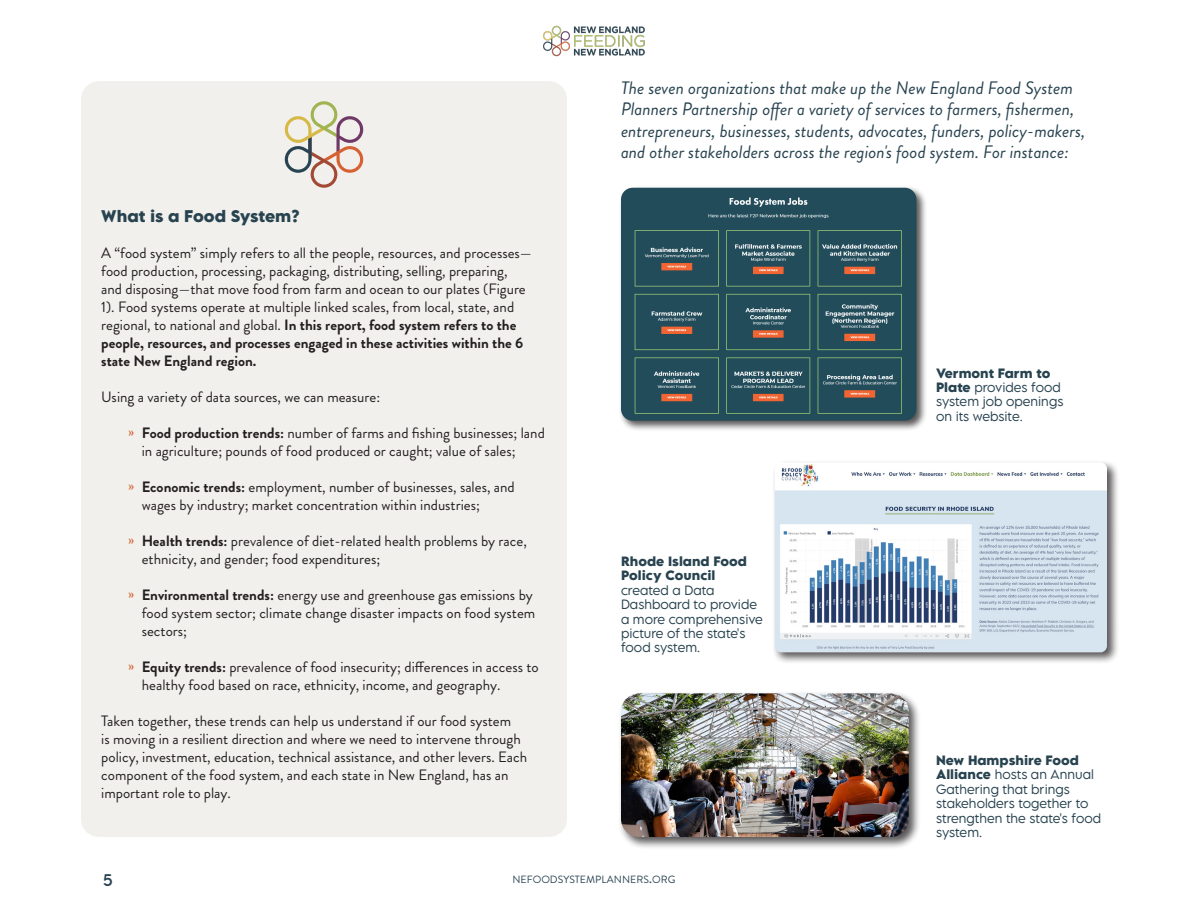
<style>
.page{position:relative;width:1188px;height:918px;background:#fff}
.page>*{position:absolute;margin:0;border:0;box-sizing:border-box;transform-origin:0 0}
.t1{font:italic 18px/21.6px "Brandon Grotesque";color:#284350}
.t2{font:15px/18px "Brandon Grotesque";color:#231f20}
.t3{font:700 15px "LEMONMILK Pro";color:#284350}
.t4{font:15px "LEMONMILK Pro";color:#284350}
.t5{font:300 12px/14.4px "LEMONMILK Pro";color:#284350}
.t6{font:10.5px "Brandon Grotesque";color:#284350}
.s1{font-weight:700}
.s2{color:#d46235}
.s3{font-size:15px}
</style>
<div class="page">
<img style="left:543px;top:26px;width:102px;height:31px">
<div style="left:81px;top:81px;width:486px;height:756px;background:#f1f0ec;border-radius:18px"></div>
<svg style="left:284px;top:101px;width:80px;height:87px"></svg>
<div style="left:619px;top:186px;width:308px;height:246px;background:#231f20;opacity:.75"></div>
<img style="left:621px;top:188px;width:295px;height:233px">
<div style="left:772px;top:459px;width:347px;height:206px;background:#231f20;opacity:.75"></div>
<img style="left:775px;top:462px;width:332px;height:190px">
<div style="left:618px;top:691px;width:303px;height:159px;background:#231f20;opacity:.75"></div>
<img style="left:621px;top:693px;width:288px;height:144px">
<p class="t3" style="left:101px;top:206px;width:200px">What is a Food System?</p>
<p class="t2" style="left:101px;top:244px;width:432px">A “food system” simply refers to all the people, resources, and processes— food production, processing, packaging, distributing, selling, preparing, and disposing—that move food from farm and ocean to our plates (Figure 1). Food systems operate at multiple linked scales, from local, state, and regional, to national and global. <span class="s1">In this report, food system refers to the people, resources, and processes engaged in these activities within the 6 state New England region.</span></p>
<p class="t2" style="left:101px;top:388px;width:280px">Using a variety of data sources, we can measure:</p>
<p class="t2" style="left:142px;top:424px;width:405px;text-indent:-14px"><span class="s2">»</span> <span class="s1">Food production trends:</span> number of farms and fishing businesses; land in agriculture; pounds of food produced or caught; value of sales;</p>
<p class="t2" style="left:142px;top:478px;width:375px;text-indent:-14px"><span class="s2">»</span> <span class="s1">Economic trends:</span> employment, number of businesses, sales, and wages by industry; market concentration within industries;</p>
<p class="t2" style="left:142px;top:532px;width:387px;text-indent:-14px"><span class="s2">»</span> <span class="s1">Health trends:</span> prevalence of diet-related health problems by race, ethnicity, and gender; food expenditures;</p>
<p class="t2" style="left:142px;top:586px;width:395px;text-indent:-14px"><span class="s2">»</span> <span class="s1">Environmental trends:</span> energy use and greenhouse gas emissions by food system sector; climate change disaster impacts on food system sectors;</p>
<p class="t2" style="left:142px;top:658px;width:398px;text-indent:-14px"><span class="s2">»</span> <span class="s1">Equity trends:</span> prevalence of food insecurity; differences in access to healthy food based on race, ethnicity, income, and geography.</p>
<p class="t2" style="left:101px;top:712px;width:427px">Taken together, these trends can help us understand if our food system<br>is moving in a resilient direction and where we need to intervene through policy, investment, education, technical assistance, and other levers. Each component of the food system, and each state in New England, has an important role to play.</p>
<p class="t1" style="left:621px;top:77px;width:466px">The seven organizations that make up the New England Food System Planners Partnership offer a variety of services to farmers, fishermen, entrepreneurs, businesses, students, advocates, funders, policy-makers, and other stakeholders across the region's food system. For instance:</p>
<p class="t5" style="left:621px;top:554px;width:143px"><span class="s1">Rhode Island Food<br>Policy Council </span>created a Data<br>Dashboard to provide a more comprehensive picture of the state's food system.</p>
<p class="t5" style="left:936px;top:366px;width:129px"><span class="s1">Vermont Farm to<br>Plate</span> provides food system job openings on its website.</p>
<p class="t5" style="left:936px;top:753px;width:166px"><span class="s1">New Hampshire Food<br>Alliance</span> hosts an Annual<br>Gathering that brings stakeholders together to strengthen the state's food system.</p>
<p class="t4" style="left:103px;top:870px;width:11px">5</p>
<p class="t6" style="left:512px;top:872px;width:165px">NEFOODSYSTEMPLANNERS<span class="s3">.</span>ORG</p>
</div>
